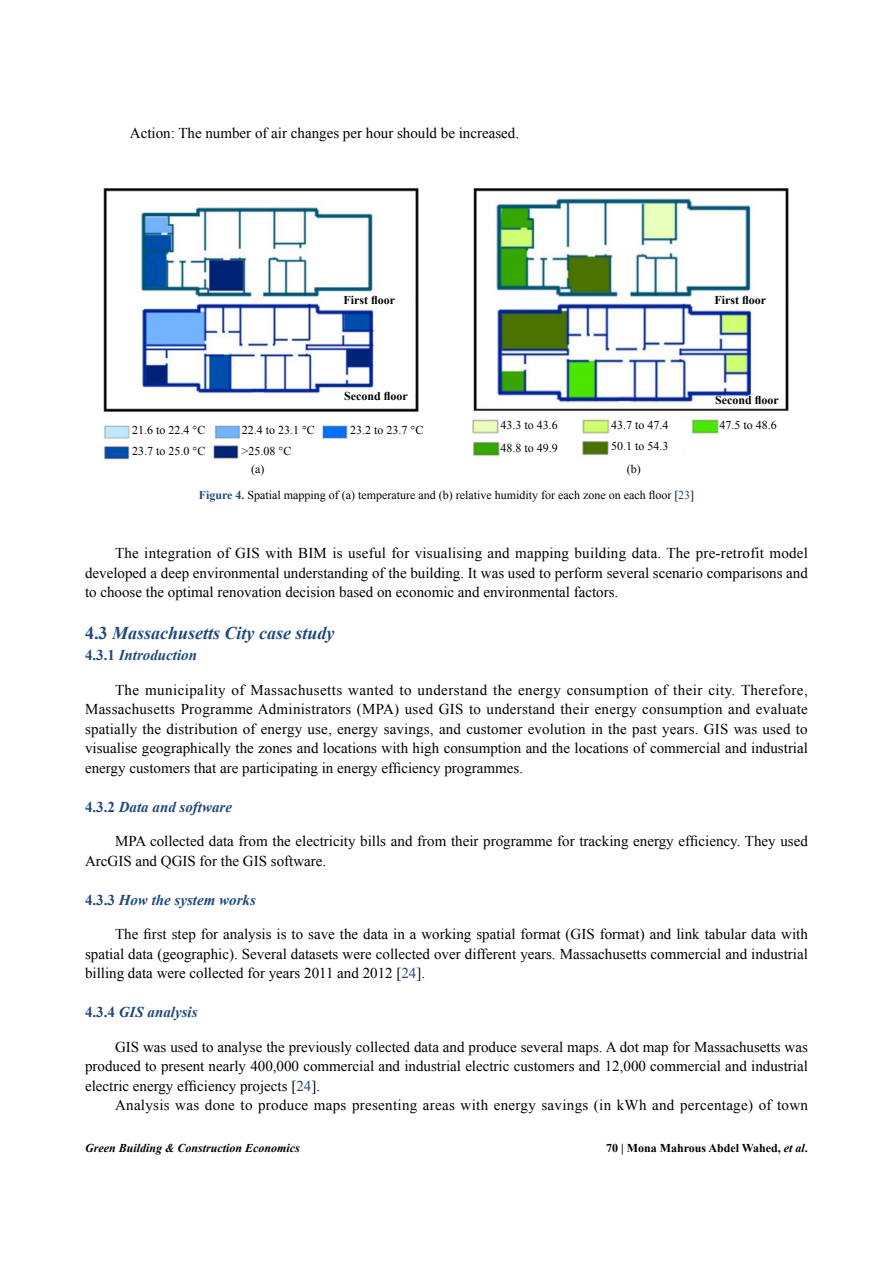
<style>
.page{position:relative;width:893px;height:1263px;background:#fff}
.page>*{position:absolute;margin:0;border:0;box-sizing:border-box;transform-origin:0 0}
.t1{font:italic 700 18px "Times New Roman";color:#1f497d}
.t2{font:15px/19.5px "Times New Roman";color:#000;text-align:justify}
.t3{font:15px "Times New Roman";letter-spacing:.02em;color:#000}
.t4{font:italic 700 15px "Times New Roman";color:#1f497d}
.t5{font:12px/20.7px "Times New Roman";color:#000}
.t6{font:700 12px "Times New Roman";color:#000}
.t7{font:italic 700 12px "Times New Roman";color:#000}
.s1{font-weight:700;color:#1f497d}
.s2{color:#1f497d}
.s3{font-style:normal}
.s4{font-style:italic}
</style>
<div class="page">
<img style="left:103px;top:188px;width:686px;height:272px">
<p class="t2" style="left:130px;top:123px;width:391px">Action: The number of air changes per hour should be increased.</p>
<p class="t6" style="left:343px;top:291px;width:53px">First floor</p>
<p class="t6" style="left:344px;top:387px;width:65px">Second floor</p>
<p class="t6" style="left:714px;top:291px;width:53px">First floor</p>
<p class="t6" style="left:715px;top:392px;width:65px">Second floor</p>
<p class="t5" style="left:132px;top:419px;width:75px">21.6 to 22.4 °C<br>23.7 to 25.0 °C</p>
<p class="t5" style="left:242px;top:419px;width:75px">22.4 to 23.1 °C &gt;25.08 °C</p>
<p class="t5" style="left:350px;top:419px;width:75px">23.2 to 23.7 °C</p>
<p class="t5" style="left:500px;top:412px;width:59px;line-height:24px">43.3 to 43.6<br>48.8 to 49.9</p>
<p class="t5" style="left:611px;top:413px;width:59px;line-height:21.9px">43.7 to 47.4<br>50.1 to 54.3</p>
<p class="t5" style="left:719px;top:414px;width:59px">47.5 to 48.6</p>
<p class="t5" style="left:199px;top:456px;width:497px;line-height:25.5px;text-indent:428px">(b)<br><span class="s1">Figure 4.</span> Spatial mapping of (a) temperature and (b) relative humidity for each zone on each floor [<span class="s2">23</span>]</p>
<p class="t5" style="left:251px;top:458px;width:15px">(a)</p>
<p class="t2" style="left:85px;top:543px;width:724px;text-indent:30px">The integration of GIS with BIM is useful for visualising and mapping building data. The pre-retrofit model developed a deep environmental understanding of the building. It was used to perform several scenario comparisons and to choose the optimal renovation decision based on economic and environmental factors.</p>
<p class="t1" style="left:85px;top:620px;width:251px"><span class="s3">4.3</span> Massachusetts City case study</p>
<p class="t4" style="left:85px;top:644px;width:114px"><span class="s3">4.3.1</span> Introduction</p>
<p class="t2" style="left:85px;top:679px;width:724px;text-indent:30px">The municipality of Massachusetts wanted to understand the energy consumption of their city. Therefore, Massachusetts Programme Administrators (MPA) used GIS to understand their energy consumption and evaluate spatially the distribution of energy use, energy savings, and customer evolution in the past years. GIS was used to visualise geographically the zones and locations with high consumption and the locations of commercial and industrial energy customers that are participating in energy efficiency programmes.</p>
<p class="t4" style="left:85px;top:796px;width:149px"><span class="s3">4.3.2</span> Data and software</p>
<p class="t2" style="left:85px;top:831px;width:724px;text-indent:30px">MPA collected data from the electricity bills and from their programme for tracking energy efficiency. They used<br>ArcGIS and QGIS for the GIS software.</p>
<p class="t4" style="left:85px;top:889px;width:172px"><span class="s3">4.3.3</span> How the system works</p>
<p class="t2" style="left:85px;top:924px;width:724px;text-indent:30px">The first step for analysis is to save the data in a working spatial format (GIS format) and link tabular data with spatial data (geographic). Several datasets were collected over different years. Massachusetts commercial and industrial billing data were collected for years 2011 and 2012 [<span class="s2">24</span>].</p>
<p class="t4" style="left:85px;top:1001px;width:114px"><span class="s3">4.3.4</span> GIS analysis</p>
<p class="t2" style="left:85px;top:1036px;width:724px;text-indent:30px">GIS was used to analyse the previously collected data and produce several maps. A dot map for Massachusetts was produced to present nearly 400,000 commercial and industrial electric customers and 12,000 commercial and industrial electric energy efficiency projects [<span class="s2">24</span>].</p>
<p class="t3" style="left:115px;top:1095px;width:694px">Analysis was done to produce maps presenting areas with energy savings (in kWh and percentage) of town</p>
<p class="t7" style="left:85px;top:1140px;width:216px">Green Building &amp; Construction Economics</p>
<p class="t6" style="left:606px;top:1140px;width:203px">70 | Mona Mahrous Abdel Wahed, <span class="s4">et al</span>.</p>
</div>
